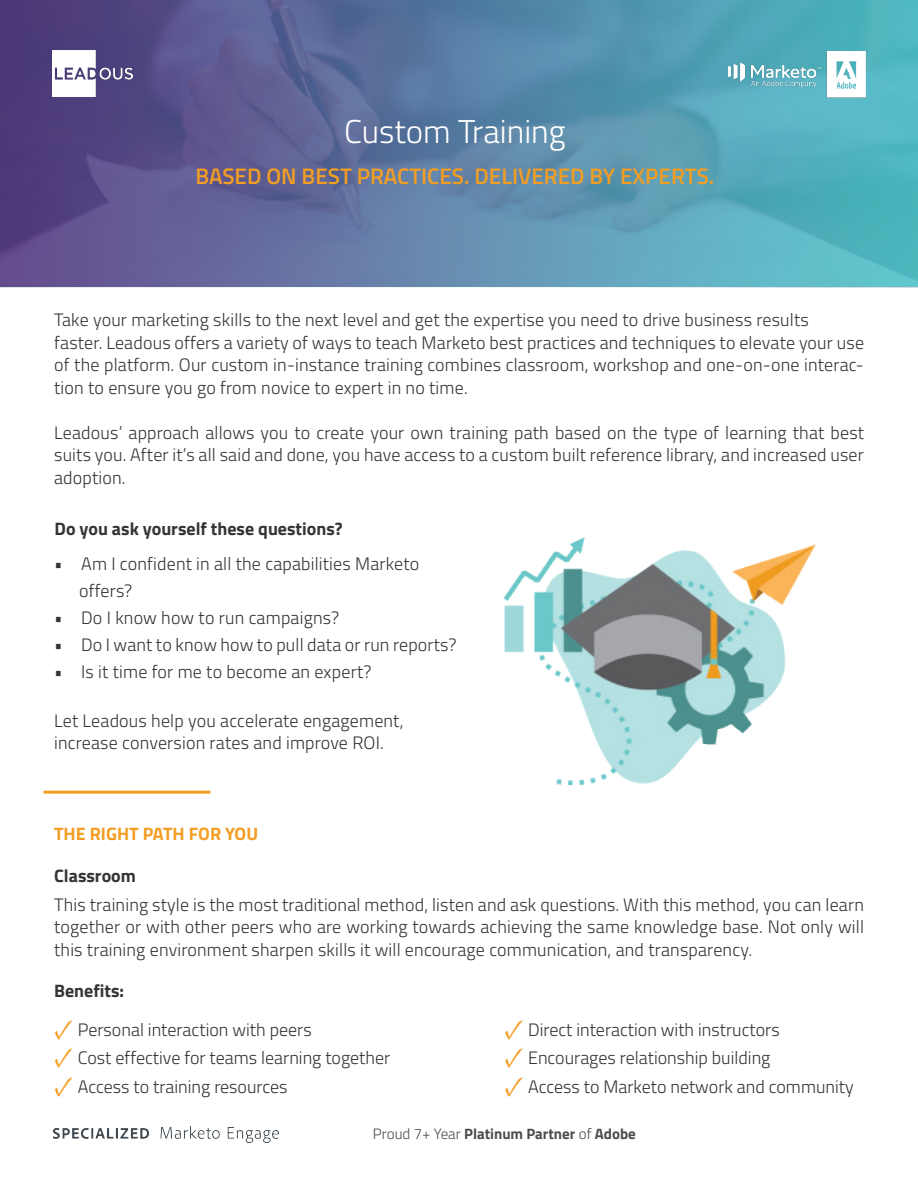
<style>
.page{position:relative;width:918px;height:1188px;background:#fff}
.page>*{position:absolute;margin:0;border:0;box-sizing:border-box;transform-origin:0 0}
.t1{font:300 33px "Titillium Web";color:#fff}
.t2{font:28.5px "Minion Pro";color:#f39e22}
.t3{font:600 22.5px "Titillium Web";color:#f39e22}
.t4{font:300 18px/22.5px "Titillium Web";letter-spacing:.01em;color:#363536;text-align:justify}
.t5{font:700 18px "Titillium Web";color:#363536}
.t6{font:700 18px "Titillium Web";color:#f39e22}
.t7{font:700 15px "Titillium Web";color:#4b4c4d}
.s1{font-weight:300}
</style>
<div class="page">
<img style="left:0;top:0;width:918px;height:286px">
<img style="left:52px;top:51px;width:80px;height:46px">
<img style="left:54px;top:1126px;width:224px;height:17px">
<hr style="left:44px;top:791px;width:166px;height:3px;background:#f39e22">
<img style="left:826px;top:51px;width:41px;height:46px">
<img style="left:729px;top:52px;width:91px;height:46px">
<img style="left:504px;top:537px;width:312px;height:248px">
<p class="t1" style="left:344px;top:107px;width:223px">Custom Training</p>
<p class="t3" style="left:196px;top:159px;width:520px">BASED ON BEST PRACTICES. DELIVERED BY EXPERTS.</p>
<p class="t4" style="left:54px;top:308px;width:756px">Take your marketing skills to the next level and get the expertise you need to drive business results</p>
<p class="t4" style="left:54px;top:331px;width:811px">faster. Leadous offers a variety of ways to teach Marketo best practices and techniques to elevate your use of the platform. Our custom in-instance training combines classroom, workshop and one-on-one interac&shy;tion to ensure you go from novice to expert in no time.</p>
<p class="t4" style="left:54px;top:421px;width:811px">Leadous’ approach allows you to create your own training path based on the type of learning that best suits you. After it’s all said and done, you have access to a custom built reference library, and increased user adoption.</p>
<p class="t5" style="left:55px;top:515px;width:290px">Do you ask yourself these questions?</p>
<p class="t4" style="left:54px;top:552px;width:367px">• Am I confident in all the capabilities Marketo</p>
<p class="t4" style="left:79px;top:579px;width:55px">offers?</p>
<p class="t4" style="left:54px;top:606px;width:286px">• Do I know how to run campaigns?</p>
<p class="t4" style="left:54px;top:633px;width:404px">• Do I want to know how to pull data or run reports?</p>
<p class="t4" style="left:54px;top:660px;width:319px">• Is it time for me to become an expert?</p>
<p class="t4" style="left:54px;top:708px;width:351px">Let Leadous help you accelerate engagement,</p>
<p class="t4" style="left:54px;top:731px;width:331px">increase conversion rates and improve ROI.</p>
<p class="t6" style="left:54px;top:820px;width:205px">THE RIGHT PATH FOR YOU</p>
<p class="t5" style="left:54px;top:862px;width:83px">Classroom</p>
<p class="t4" style="left:54px;top:892px;width:811px">This training style is the most traditional method, listen and ask questions. With this method, you can learn together or with other peers who are working towards achieving the same knowledge base. Not only will this training environment sharpen skills it will encourage communication, and transparency.</p>
<p class="t5" style="left:54px;top:977px;width:72px">Benefits:</p>
<p class="t4" style="left:78px;top:1018px;width:235px">Personal interaction with peers</p>
<p class="t4" style="left:78px;top:1046px;width:314px">Cost effective for teams learning together</p>
<p class="t4" style="left:78px;top:1075px;width:211px">Access to training resources</p>
<p class="t2" style="left:54px;top:1009px;width:21px">✓</p>
<p class="t2" style="left:54px;top:1038px;width:21px">✓</p>
<p class="t2" style="left:54px;top:1066px;width:21px">✓</p>
<p class="t2" style="left:504px;top:1009px;width:21px">✓</p>
<p class="t2" style="left:504px;top:1038px;width:21px">✓</p>
<p class="t2" style="left:504px;top:1066px;width:21px">✓</p>
<p class="t4" style="left:528px;top:1018px;width:253px">Direct interaction with instructors</p>
<p class="t4" style="left:528px;top:1046px;width:244px">Encourages relationship building</p>
<p class="t4" style="left:528px;top:1075px;width:327px">Access to Marketo network and community</p>
<p class="t7" style="left:373px;top:1123px;width:264px"><span class="s1">Proud 7+ Year</span> Platinum Partner <span class="s1">of</span> Adobe</p>
</div>
